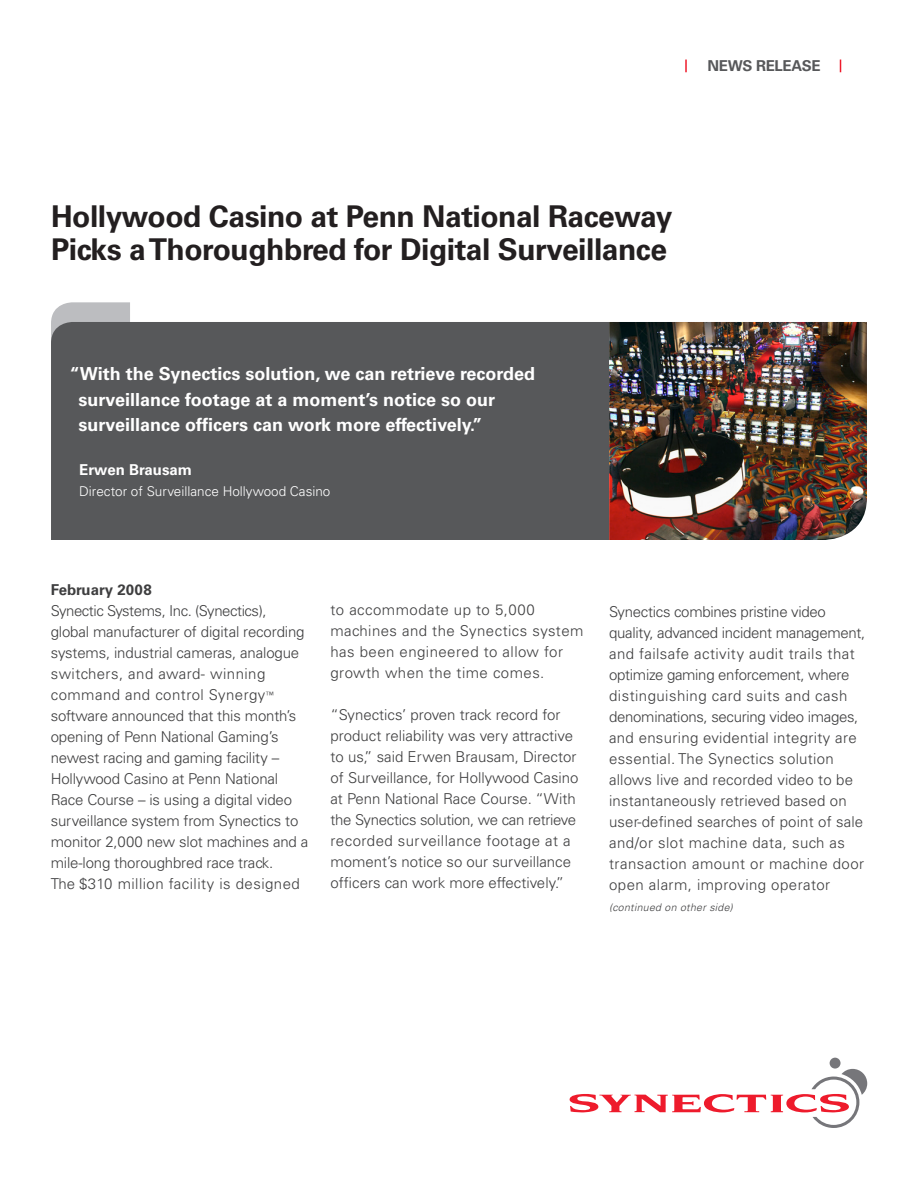
<style>
.page{position:relative;width:918px;height:1188px;background:#fff}
.page>*{position:absolute;margin:0;border:0;box-sizing:border-box;transform-origin:0 0}
.t1{font:700 30px "Univers";letter-spacing:-.015em;color:#231f20}
.t2{font:700 18px "Univers";color:#fff}
.t3{font:300 15px/21px "Univers";color:#3e3e3f}
.t4{font:300 15px/21px "Univers";letter-spacing:-.02em;color:#3e3e3f}
.t5{font:300 15px/21px "Univers";letter-spacing:.03em;color:#3e3e3f}
.t6{font:300 15px "Univers";letter-spacing:-.03em;color:#3e3e3f}
.t7{font:700 15px "Univers";color:#fff}
.t8{font:700 15px "Univers";color:#3e3e3f}
.t9{font:700 15px "Univers";letter-spacing:-.02em;color:#57585a}
.t10{font:300 13.5px "Univers";color:#fff}
.t11{font:italic 300 10.5px "Univers";letter-spacing:.03em;color:#3e3e3f}
.s1{font-size:8.7px}
</style>
<div class="page">
<div style="left:830px;top:1058px;width:11px;height:11px;background:#76767a;border-radius:50%"></div>
<svg style="left:570px;top:1069px;width:297px;height:59px"></svg>
<svg style="left:51px;top:302px;width:79px;height:20px"></svg>
<div style="left:51px;top:322px;width:558px;height:218px;background:#57585a"></div>
<img style="left:609px;top:322px;width:258px;height:218px">
<svg style="left:840px;top:60px;width:1px;height:12px"></svg>
<svg style="left:685px;top:60px;width:2px;height:12px"></svg>
<p class="t9" style="left:708px;top:57px;width:115px">NEWS RELEASE</p>
<p class="t1" style="left:51px;top:198px;width:623px">Hollywood Casino at Penn National Raceway</p>
<p class="t1" style="left:51px;top:231px;width:618px">Picks a Thoroughbred for Digital Surveillance</p>
<p class="t2" style="left:70px;top:363px;width:467px">“With the Synectics solution, we can retrieve recorded</p>
<p class="t2" style="left:78px;top:389px;width:418px">surveillance footage at a moment’s notice so our</p>
<p class="t2" style="left:78px;top:414px;width:406px">surveillance officers can work more effectively.”</p>
<p class="t7" style="left:79px;top:460px;width:114px">Erwen Brausam</p>
<p class="t10" style="left:79px;top:483px;width:253px">Director of Surveillance Hollywood Casino</p>
<p class="t8" style="left:51px;top:581px;width:103px">February 2008</p>
<p class="t6" style="left:51px;top:601px;width:217px">Synectic Systems, Inc. (Synectics),</p>
<p class="t3" style="left:51px;top:621px;width:259px">global manufacturer of digital recording systems, industrial cameras, analogue switchers, and award- winning command and control Synergy<span class="s1">™ </span>software announced that this month’s opening of Penn National Gaming’s newest racing and gaming facility – Hollywood Casino at Penn National Race Course – is using a digital video surveillance system from Synectics to monitor 2,000 new slot machines and a mile-long thoroughbred race track.</p>
<p class="t5" style="left:51px;top:873px;width:251px">The $310 million facility is designed</p>
<p class="t5" style="left:330px;top:599px;width:255px">to accommodate up to 5,000 machines and the Synectics system has been engineered to allow for growth when the time comes.</p>
<p class="t3" style="left:330px;top:704px;width:250px">“Synectics’ proven track record for product reliability was very attractive to us,” said Erwen Brausam, Director of Surveillance, for Hollywood Casino at Penn National Race Course. “With the Synectics solution, we can retrieve recorded surveillance footage at a moment’s notice so our surveillance officers can work more effectively.”</p>
<p class="t4" style="left:609px;top:601px;width:258px">Synectics combines pristine video quality, advanced incident management, and failsafe activity audit trails that optimize gaming enforcement, where distinguishing card suits and cash denominations, securing video images, and ensuring evidential integrity are essential. The Synectics solution</p>
<p class="t3" style="left:609px;top:769px;width:257px">allows live and recorded video to be instantaneously retrieved based on user-defined searches of point of sale and/or slot machine data, such as transaction amount or machine door open alarm, improving operator</p>
<p class="t11" style="left:609px;top:901px;width:125px">(continued on other side)</p>
</div>
